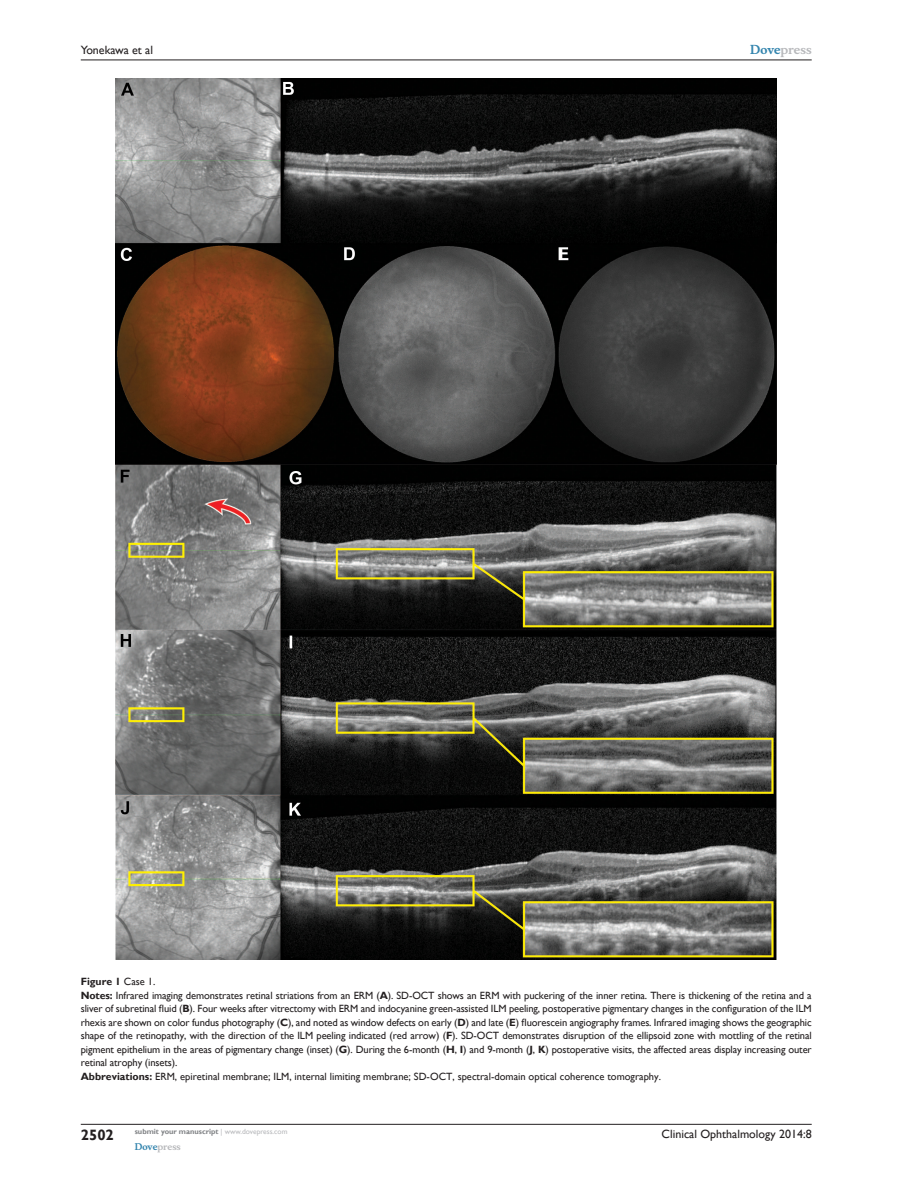
<style>
.page{position:relative;width:918px;height:1188px;background:#fff}
.page>*{position:absolute;margin:0;border:0;box-sizing:border-box;transform-origin:0 0}
.RunFolio-V{font:700 15px "Gill Sans";color:#231f20}
.RunF-V{font:12px "Gill Sans";color:#231f20}
.RunH-V{font:12px "Gill Sans";color:#231f20}
.RunH-Brand-V{font:700 12px "Musee";color:#b8b9bc}
.FigSNRI{font:10.5px/13.5px "Gill Sans";color:#231f20;text-align:justify}
.FigC{font:700 10.5px "Gill Sans";color:#231f20}
.RunF-Brand-V{font:700 9px "Musee";color:#b8b9bc}
.RunF-SubmityourMS-V{font:700 7.5px "Gill Sans";color:#808285}
.s1{color:#3485ae}
.s2{font-weight:400}
.s3{font-weight:700}
.s4{font-weight:400;color:#b8b9bc}
</style>
<div class="page">
<hr style="left:81px;top:1124px;width:731px;height:1px;background:#231f20">
<hr style="left:81px;top:60px;width:731px;height:1px;background:#231f20">
<img style="left:116px;top:78px;width:661px;height:882px">
<p class="RunH-V" style="left:81px;top:43px;width:74px">Yonekawa et al</p>
<p class="RunH-Brand-V" style="left:750px;top:43px;width:63px"><span class="s1">Dove</span>press</p>
<p class="FigC" style="left:81px;top:975px;width:76px">Figure 1 <span class="s2">Case 1.</span></p>
<p class="FigSNRI" style="left:81px;top:988px;width:732px"><span class="s3">Notes:</span> Infrared imaging demonstrates retinal striations from an ERM (<span class="s3">A</span>). SD-OCT shows an ERM with puckering of the inner retina. There is thickening of the retina and a sliver of subretinal fluid (<span class="s3">B</span>). Four weeks after vitrectomy with ERM and indocyanine green-assisted ILM peeling, postoperative pigmentary changes in the configuration of the ILM rhexis are shown on color fundus photography (<span class="s3">C</span>), and noted as window defects on early (<span class="s3">D</span>) and late (<span class="s3">E</span>) fluorescein angiography frames. Infrared imaging shows the geographic shape of the retinopathy, with the direction of the ILM peeling indicated (red arrow) (<span class="s3">F</span>). SD-OCT demonstrates disruption of the ellipsoid zone with mottling of the retinal pigment epithelium in the areas of pigmentary change (inset) (<span class="s3">G</span>). During the 6-month (<span class="s3">H</span>, <span class="s3">I</span>) and 9-month (<span class="s3">J</span>, <span class="s3">K</span>) postoperative visits, the affected areas display increasing outer retinal atrophy (insets).</p>
<p class="FigSNRI" style="left:81px;top:1069px;width:582px"><span class="s3">Abbreviations:</span> ERM, epiretinal membrane; ILM, internal limiting membrane; SD-OCT, spectral-domain optical coherence tomography.</p>
<p class="RunFolio-V" style="left:81px;top:1126px;width:35px">2502</p>
<p class="RunF-SubmityourMS-V" style="left:135px;top:1127px;width:154px">submit your manuscript <span class="s4">| www.dovepress.com</span></p>
<p class="RunF-Brand-V" style="left:135px;top:1141px;width:48px"><span class="s1">Dove</span>press</p>
<p class="RunF-V" style="left:662px;top:1127px;width:152px">Clinical Ophthalmology 2014:8</p>
</div>
